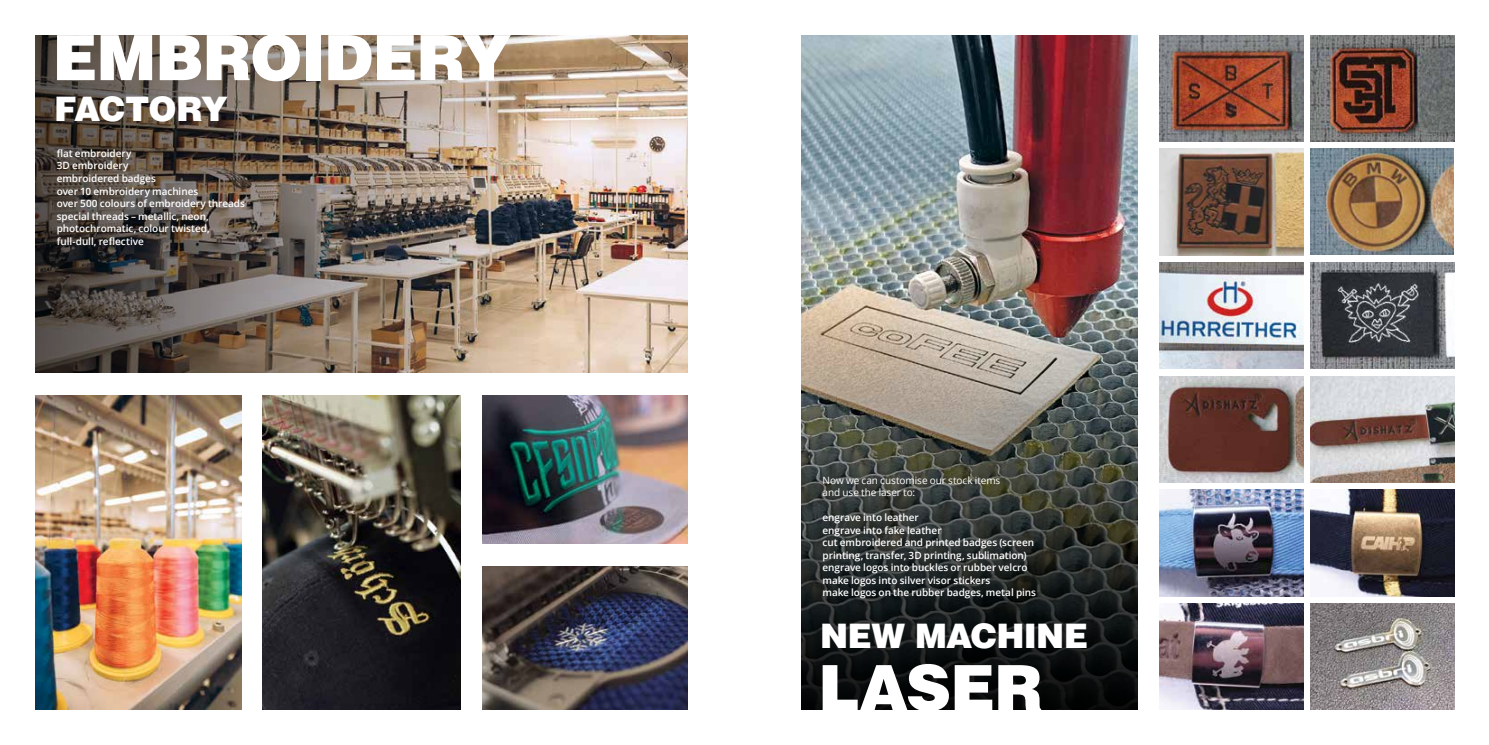
<style>
.page{position:relative;width:1489px;height:745px;background:#fff}
.page>*{position:absolute;margin:0;border:0;box-sizing:border-box;transform-origin:0 0}
.t1{font:900 62.5px "Helvetica";letter-spacing:-.015em;color:#fff}
.t2{font:900 33.75px "Helvetica";letter-spacing:-.02em;color:#fff}
.t3{font:600 10px/12.5px "Open Sans";letter-spacing:-.005em;color:#fff}
.t4{font:10px/12.5px "Open Sans";letter-spacing:-.005em;color:#fff}
</style>
<div class="page">
<img style="left:801px;top:35px;width:336px;height:258px">
<img style="left:544px;top:35px;width:143px;height:337px">
<img style="left:35px;top:395px;width:206px;height:314px">
<img style="left:482px;top:395px;width:205px;height:148px">
<img style="left:262px;top:395px;width:199px;height:314px">
<img style="left:482px;top:566px;width:205px;height:143px">
<img style="left:1159px;top:489px;width:144px;height:106px">
<img style="left:1159px;top:376px;width:144px;height:106px">
<img style="left:1159px;top:603px;width:144px;height:106px">
<img style="left:1310px;top:262px;width:144px;height:107px">
<img style="left:1310px;top:489px;width:144px;height:106px">
<img style="left:1310px;top:376px;width:144px;height:106px">
<img style="left:1310px;top:603px;width:144px;height:106px">
<img style="left:35px;top:35px;width:509px;height:337px">
<img style="left:801px;top:293px;width:336px;height:416px">
<img style="left:1159px;top:35px;width:144px;height:107px">
<img style="left:1310px;top:35px;width:144px;height:107px">
<img style="left:1159px;top:149px;width:144px;height:106px">
<img style="left:1159px;top:262px;width:144px;height:107px">
<img style="left:1310px;top:149px;width:143px;height:105px">
<h1 class="t1" style="left:52px;top:17px;width:460px">EMBROIDERY</h1>
<h2 class="t2" style="left:54px;top:87px;width:175px">FACTORY</h2>
<p class="t3" style="left:57px;top:147px;width:190px">flat embroidery<br>3D embroidery<br>embroidered badges<br>over 10 embroidery machines<br>over 500 colours of embroidery threads special threads – metallic, neon, photochromatic, colour twisted, full-dull, reflective</p>
<p class="t4" style="left:822px;top:473px;width:179px">Now we can customise our stock items and use the laser to:</p>
<p class="t3" style="left:822px;top:510px;width:215px">engrave into leather<br>engrave into fake leather<br>cut embroidered and printed badges (screen printing, transfer, 3D printing, sublimation) engrave logos into buckles or rubber velcro make logos into silver visor stickers<br>make logos on the rubber badges, metal pins</p>
<h2 class="t2" style="left:820px;top:613px;width:269px">NEW MACHINE</h2>
<h1 class="t1" style="left:817px;top:646px;width:227px">LASER</h1>
</div>
